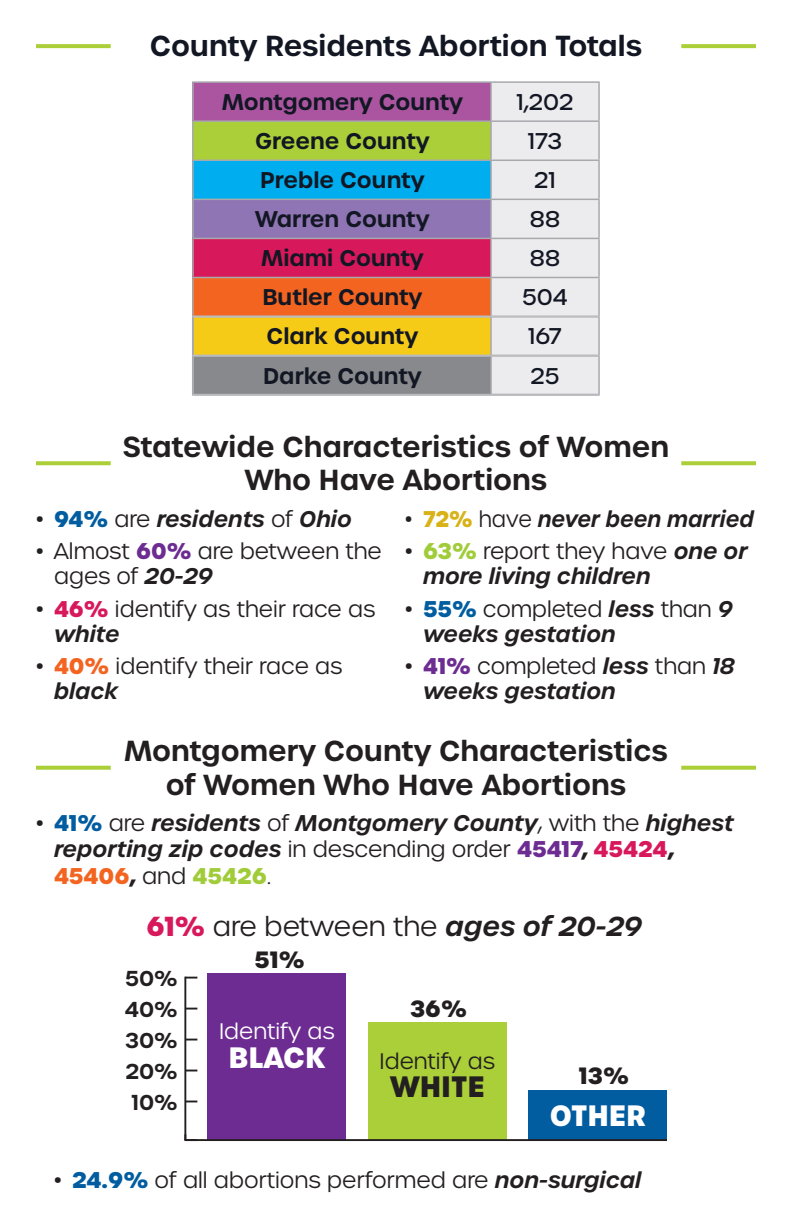
<style>
.page{position:relative;width:792px;height:1224px;background:#fff}
.page>*{position:absolute;margin:0;border:0;box-sizing:border-box;transform-origin:0 0}
.t1{font:700 28.4px "Urbane";color:#fff}
.t2{font:700 28.4px "Urbane";color:#231f20}
.t3{font:600 28px/33.6px "Urbane";color:#231f20;text-align:center}
.t4{font:600 28px "Urbane";color:#121723}
.t5{font:300 26.6px "Urbane";color:#231f20}
.t6{font:700 22.8px "Urbane";color:#231f20}
.t7{font:italic 600 22px/25px "Urbane";color:#231f20}
.t8{font:300 22px/25px "Urbane";color:#231f20}
.t9{font:600 22px "Urbane";color:#121723}
.t10{font:italic 600 22px "Urbane";color:#231f20;scale:.94 1}
.t11{font:500 22px "Urbane";color:#121723}
.t12{font:300 21.6px "Urbane";color:#231f20}
.t13{font:300 21.6px "Urbane";color:#fff}
.t14{font:600 20.8px "Urbane";color:#231f20}
.s1{font-weight:300;font-style:normal}
.s2{font-weight:700;font-style:normal;color:#015da0}
.s3{font-weight:700;color:#6c2c91}
.s4{font-weight:600;font-style:italic}
.s5{font-weight:700;color:#d7195b}
.s6{font-weight:700;color:#f36421}
.s7{font-weight:700;font-style:normal;color:#d8b216}
.s8{font-weight:700;font-style:normal;color:#a1cc3a}
.s9{font-weight:700;font-style:normal;color:#6c2c91}
.s10{font-weight:700;font-style:normal}
.s11{font-weight:700;font-style:normal;color:#d7195b}
.s12{font-weight:700;font-style:normal;color:#f36421}
.s13{font-weight:700;color:#015da0}
</style>
<div class="page">
<svg style="left:36px;top:461px;width:75px;height:4px"></svg>
<svg style="left:681px;top:461px;width:75px;height:4px"></svg>
<div style="left:193px;top:82px;width:298px;height:39px;background:#ab55a1"></div>
<div style="left:492px;top:83px;width:106px;height:311px;background:#ececee"></div>
<div style="left:193px;top:121px;width:298px;height:39px;background:#abcf38"></div>
<div style="left:193px;top:160px;width:298px;height:39px;background:#00aeef"></div>
<div style="left:193px;top:199px;width:298px;height:39px;background:#8f75b4"></div>
<div style="left:193px;top:238px;width:298px;height:39px;background:#d7195b"></div>
<div style="left:193px;top:277px;width:298px;height:40px;background:#f36421"></div>
<div style="left:193px;top:317px;width:298px;height:39px;background:#f6cb18"></div>
<div style="left:193px;top:356px;width:298px;height:39px;background:#87898c"></div>
<hr style="left:491px;top:81px;width:109px;height:2px;background:#a8a9ad">
<hr style="left:491px;top:120px;width:109px;height:2px;background:#a8a9ad">
<hr style="left:491px;top:160px;width:109px;height:1px;background:#a8a9ad">
<hr style="left:491px;top:199px;width:109px;height:1px;background:#a8a9ad">
<hr style="left:491px;top:238px;width:109px;height:1px;background:#a8a9ad">
<hr style="left:491px;top:277px;width:109px;height:1px;background:#a8a9ad">
<hr style="left:490px;top:83px;width:2px;height:37px;background:#a8a9ad">
<hr style="left:490px;top:122px;width:2px;height:38px;background:#a8a9ad">
<hr style="left:490px;top:161px;width:2px;height:38px;background:#a8a9ad">
<hr style="left:490px;top:200px;width:2px;height:38px;background:#a8a9ad">
<hr style="left:490px;top:239px;width:2px;height:38px;background:#a8a9ad">
<hr style="left:490px;top:278px;width:2px;height:38px;background:#a8a9ad">
<hr style="left:490px;top:317px;width:2px;height:38px;background:#a8a9ad">
<hr style="left:490px;top:356px;width:2px;height:38px;background:#a8a9ad">
<hr style="left:598px;top:83px;width:2px;height:37px;background:#a8a9ad">
<hr style="left:598px;top:122px;width:2px;height:38px;background:#a8a9ad">
<hr style="left:598px;top:161px;width:2px;height:38px;background:#a8a9ad">
<hr style="left:598px;top:200px;width:2px;height:38px;background:#a8a9ad">
<hr style="left:598px;top:239px;width:2px;height:38px;background:#a8a9ad">
<hr style="left:598px;top:278px;width:2px;height:39px;background:#a8a9ad">
<hr style="left:598px;top:317px;width:2px;height:39px;background:#a8a9ad">
<hr style="left:598px;top:356px;width:2px;height:38px;background:#a8a9ad">
<hr style="left:192px;top:81px;width:299px;height:2px;background:#a8a9ad">
<hr style="left:192px;top:83px;width:2px;height:37px;background:#a8a9ad">
<hr style="left:192px;top:120px;width:299px;height:2px;background:#a8a9ad">
<hr style="left:192px;top:122px;width:2px;height:38px;background:#a8a9ad">
<hr style="left:192px;top:160px;width:299px;height:1px;background:#a8a9ad">
<hr style="left:192px;top:161px;width:2px;height:38px;background:#a8a9ad">
<hr style="left:192px;top:199px;width:299px;height:1px;background:#a8a9ad">
<hr style="left:192px;top:200px;width:2px;height:38px;background:#a8a9ad">
<hr style="left:192px;top:238px;width:299px;height:1px;background:#a8a9ad">
<hr style="left:192px;top:239px;width:2px;height:38px;background:#a8a9ad">
<hr style="left:192px;top:277px;width:299px;height:1px;background:#a8a9ad">
<hr style="left:192px;top:278px;width:2px;height:38px;background:#a8a9ad">
<hr style="left:192px;top:316px;width:299px;height:1px;background:#a8a9ad">
<hr style="left:193px;top:317px;width:298px;height:1px;background:#a8a9ad">
<hr style="left:192px;top:316px;width:1px;height:40px;background:#a8a9ad">
<hr style="left:193px;top:317px;width:1px;height:38px;background:#a8a9ad">
<hr style="left:491px;top:316px;width:107px;height:1px;background:#a8a9ad">
<hr style="left:491px;top:317px;width:107px;height:1px;background:#a8a9ad">
<hr style="left:193px;top:355px;width:298px;height:1px;background:#a8a9ad">
<hr style="left:193px;top:356px;width:298px;height:1px;background:#a8a9ad">
<hr style="left:192px;top:356px;width:1px;height:39px;background:#a8a9ad">
<hr style="left:193px;top:356px;width:1px;height:38px;background:#a8a9ad">
<hr style="left:491px;top:355px;width:107px;height:1px;background:#a8a9ad">
<hr style="left:491px;top:356px;width:107px;height:1px;background:#a8a9ad">
<hr style="left:193px;top:394px;width:298px;height:1px;background:#a8a9ad">
<hr style="left:192px;top:395px;width:299px;height:1px;background:#a8a9ad">
<hr style="left:491px;top:394px;width:109px;height:1px;background:#a8a9ad">
<hr style="left:491px;top:395px;width:109px;height:1px;background:#a8a9ad">
<svg style="left:36px;top:44px;width:75px;height:4px"></svg>
<svg style="left:681px;top:44px;width:75px;height:4px"></svg>
<div style="left:529px;top:1090px;width:138px;height:50px;background:#015da0"></div>
<div style="left:368px;top:1022px;width:138px;height:118px;background:#abcf38"></div>
<div style="left:208px;top:973px;width:138px;height:167px;background:#6c2c91"></div>
<hr style="left:185px;top:1139px;width:482px;height:2px;background:#231f20">
<hr style="left:184px;top:977px;width:2px;height:163px;background:#231f20">
<svg style="left:184px;top:1134px;width:3px;height:7px"></svg>
<svg style="left:186px;top:1039px;width:11px;height:2px"></svg>
<svg style="left:186px;top:1008px;width:11px;height:2px"></svg>
<svg style="left:186px;top:977px;width:11px;height:2px"></svg>
<svg style="left:36px;top:766px;width:75px;height:4px"></svg>
<svg style="left:681px;top:766px;width:75px;height:4px"></svg>
<p class="t4" style="left:150px;top:27px;width:494px">County Residents Abortion Totals</p>
<p class="t9" style="left:222px;top:87px;width:243px">Montgomery County</p>
<p class="t11" style="left:517px;top:88px;width:58px">1,202</p>
<p class="t9" style="left:255px;top:126px;width:176px">Greene County</p>
<p class="t11" style="left:528px;top:127px;width:36px">173</p>
<p class="t9" style="left:260px;top:165px;width:166px">Preble County</p>
<p class="t11" style="left:534px;top:166px;width:23px">21</p>
<p class="t9" style="left:255px;top:204px;width:176px">Warren County</p>
<p class="t11" style="left:530px;top:205px;width:32px">88</p>
<p class="t9" style="left:261px;top:243px;width:164px">Miami County</p>
<p class="t11" style="left:530px;top:244px;width:32px">88</p>
<p class="t9" style="left:262px;top:283px;width:162px">Butler County</p>
<p class="t11" style="left:522px;top:283px;width:47px">504</p>
<p class="t9" style="left:267px;top:322px;width:153px">Clark County</p>
<p class="t11" style="left:528px;top:322px;width:35px">167</p>
<p class="t9" style="left:263px;top:361px;width:160px">Darke County</p>
<p class="t11" style="left:531px;top:361px;width:30px">25</p>
<p class="t3" style="left:123px;top:430px;width:548px">Statewide Characteristics of Women<br>Who Have Abortions</p>
<p class="t7" style="left:36px;top:507px;width:317px"><span class="s1">•</span> <span class="s2">94%</span> <span class="s1">are</span> residents <span class="s1">of</span> Ohio</p>
<p class="t8" style="left:54px;top:539px;width:329px;text-indent:-18px">• Almost <span class="s3">60%</span> are between the ages of <span class="s4">20-29</span></p>
<p class="t8" style="left:54px;top:596px;width:323px;text-indent:-18px">• <span class="s5">46%</span> identify as their race as <span class="s4">white</span></p>
<p class="t8" style="left:54px;top:653px;width:290px;text-indent:-18px">• <span class="s6">40%</span> identify their race as <span class="s4">black</span></p>
<p class="t10" style="left:405px;top:504px;width:373px"><span class="s1">•</span> <span class="s7">72%</span> <span class="s1">have</span> never been married</p>
<p class="t7" style="left:423px;top:539px;width:326px;text-indent:-18px"><span class="s1">•</span> <span class="s8">63%</span> <span class="s1">report they have</span> one or more living children</p>
<p class="t7" style="left:423px;top:596px;width:311px;text-indent:-18px"><span class="s1">•</span> <span class="s2">55%</span> <span class="s1">completed</span> less <span class="s1">than</span> 9 weeks gestation</p>
<p class="t7" style="left:423px;top:653px;width:313px;text-indent:-18px"><span class="s1">•</span> <span class="s9">41%</span> <span class="s1">completed</span> less <span class="s1">than</span> 18 weeks gestation</p>
<p class="t3" style="left:124px;top:734px;width:545px">Montgomery County Characteristics of Women Who Have Abortions</p>
<p class="t7" style="left:54px;top:810px;width:681px;line-height:26.4px;text-indent:-18px"><span class="s1">•</span> <span class="s2">41%</span> <span class="s1">are</span> residents <span class="s1">of</span> Montgomery County<span class="s1">, with the</span> highest reporting zip codes <span class="s1">in descending order</span> <span class="s9">45417</span><span class="s10">,</span> <span class="s11">45424</span><span class="s10">,<br></span><span class="s12">45406</span><span class="s10">,</span> <span class="s1">and</span> <span class="s8">45426</span><span class="s1">.</span></p>
<p class="t5" style="left:147px;top:909px;width:497px"><span class="s5">61%</span> are between the <span class="s4">ages of 20-29</span></p>
<p class="t14" style="left:125px;top:964px;width:54px">50%</p>
<p class="t14" style="left:125px;top:995px;width:54px">40%</p>
<p class="t14" style="left:125px;top:1026px;width:54px">30%</p>
<p class="t14" style="left:125px;top:1057px;width:54px">20%</p>
<p class="t14" style="left:132px;top:1088px;width:48px">10%</p>
<p class="t6" style="left:255px;top:944px;width:52px">51%</p>
<p class="t13" style="left:219px;top:1017px;width:117px">Identify as</p>
<p class="t1" style="left:229px;top:1038px;width:98px">BLACK</p>
<p class="t6" style="left:410px;top:993px;width:58px">36%</p>
<p class="t12" style="left:380px;top:1047px;width:117px">Identify as</p>
<p class="t2" style="left:390px;top:1067px;width:96px">WHITE</p>
<p class="t6" style="left:579px;top:1060px;width:52px">13%</p>
<p class="t1" style="left:550px;top:1096px;width:98px">OTHER</p>
<p class="t8" style="left:54px;top:1168px;width:589px">• <span class="s13">24.9%</span> of all abortions performed are <span class="s4">non-surgical</span></p>
</div>
